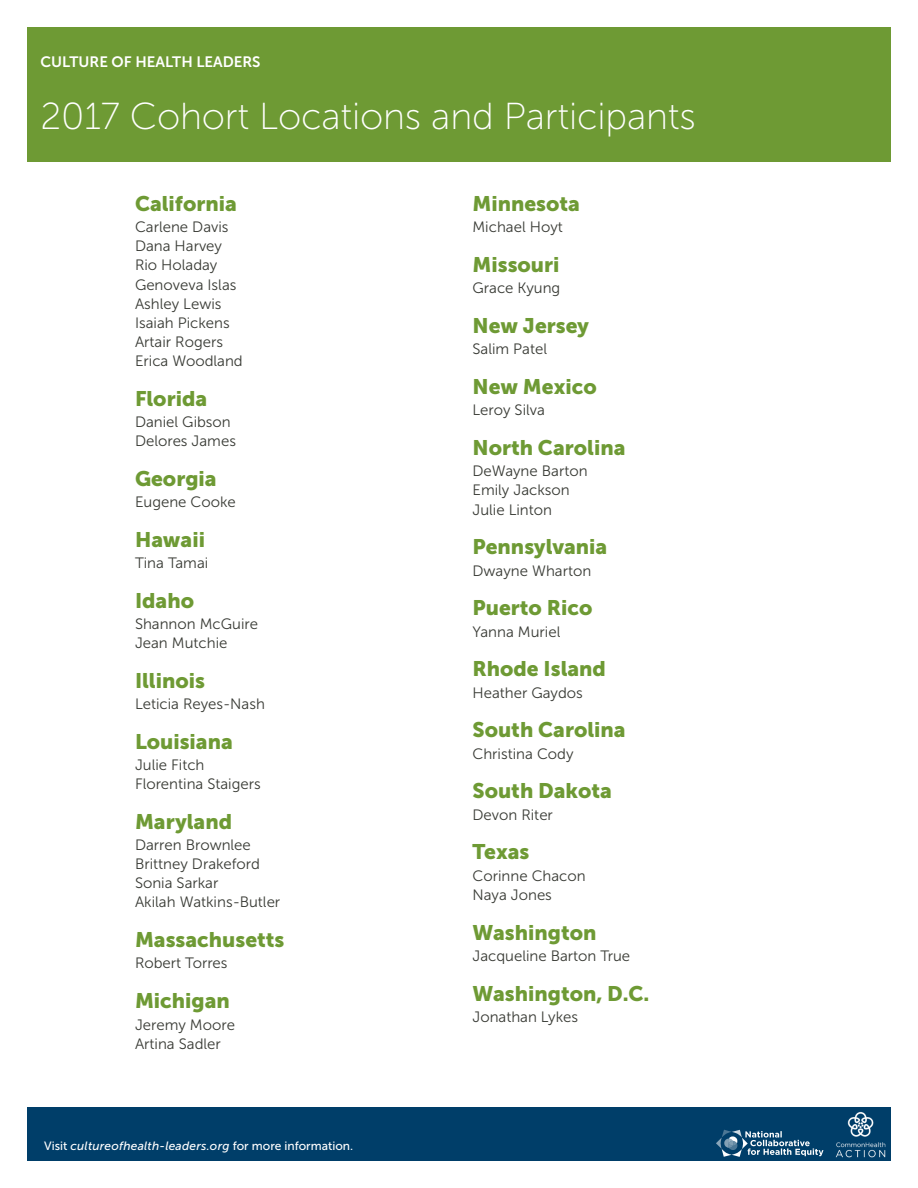
<style>
.page{position:relative;width:918px;height:1188px;background:#fff}
.page>*{position:absolute;margin:0;border:0;box-sizing:border-box;transform-origin:0 0}
.P2_Big_Headline{font:37.5px "Museo Sans 100";letter-spacing:-.005em;color:#fff}
.Location{font:21px "Museo Sans 900";color:#6e9a34}
.Names{font:15px "Museo Sans 300";color:#383a34}
.P2_Little_Headline{font:15px "Museo Sans 700";color:#fff}
.P1_Body{font:italic 12px "Museo Sans 500";letter-spacing:.02em;color:#fff}
.s1{font-style:normal}
</style>
<div class="page">
<div style="left:27px;top:27px;width:864px;height:135px;background:#6e9a34"></div>
<div style="left:27px;top:1107px;width:864px;height:54px;background:#003e69"></div>
<img style="left:836px;top:1111px;width:50px;height:47px">
<svg style="left:716px;top:1130px;width:108px;height:27px"></svg>
<p class="P2_Little_Headline" style="left:40px;top:53px;width:222px">CULTURE OF HEALTH LEADERS</p>
<p class="P2_Big_Headline" style="left:40px;top:96px;width:657px">2017 Cohort Locations and Participants</p>
<p class="Location" style="left:135px;top:192px;width:103px">California</p>
<p class="Names" style="left:135px;top:219px;width:95px">Carlene Davis</p>
<p class="Names" style="left:135px;top:238px;width:89px">Dana Harvey</p>
<p class="Names" style="left:135px;top:257px;width:84px">Rio Holaday</p>
<p class="Names" style="left:135px;top:276px;width:103px">Genoveva Islas</p>
<p class="Names" style="left:135px;top:295px;width:88px">Ashley Lewis</p>
<p class="Names" style="left:135px;top:314px;width:96px">Isaiah Pickens</p>
<p class="Names" style="left:135px;top:334px;width:90px">Artair Rogers</p>
<p class="Names" style="left:135px;top:353px;width:109px">Erica Woodland</p>
<p class="Location" style="left:135px;top:386px;width:74px">Florida</p>
<p class="Names" style="left:135px;top:414px;width:97px">Daniel Gibson</p>
<p class="Names" style="left:135px;top:433px;width:102px">Delores James</p>
<p class="Location" style="left:135px;top:466px;width:83px">Georgia</p>
<p class="Names" style="left:135px;top:494px;width:102px">Eugene Cooke</p>
<p class="Location" style="left:135px;top:527px;width:72px">Hawaii</p>
<p class="Names" style="left:135px;top:555px;width:75px">Tina Tamai</p>
<p class="Location" style="left:135px;top:588px;width:61px">Idaho</p>
<p class="Names" style="left:135px;top:616px;width:125px">Shannon McGuire</p>
<p class="Names" style="left:135px;top:635px;width:94px">Jean Mutchie</p>
<p class="Location" style="left:135px;top:669px;width:72px">Illinois</p>
<p class="Names" style="left:135px;top:696px;width:131px">Leticia Reyes-Nash</p>
<p class="Location" style="left:135px;top:730px;width:99px">Louisiana</p>
<p class="Names" style="left:135px;top:757px;width:71px">Julie Fitch</p>
<p class="Names" style="left:135px;top:776px;width:127px">Florentina Staigers</p>
<p class="Location" style="left:135px;top:810px;width:99px">Maryland</p>
<p class="Names" style="left:135px;top:837px;width:117px">Darren Brownlee</p>
<p class="Names" style="left:135px;top:856px;width:127px">Brittney Drakeford</p>
<p class="Names" style="left:135px;top:875px;width:85px">Sonia Sarkar</p>
<p class="Names" style="left:135px;top:894px;width:147px">Akilah Watkins-Butler</p>
<p class="Location" style="left:135px;top:928px;width:151px">Massachusetts</p>
<p class="Names" style="left:135px;top:955px;width:94px">Robert Torres</p>
<p class="Location" style="left:135px;top:989px;width:96px">Michigan</p>
<p class="Names" style="left:135px;top:1016px;width:101px">Jeremy Moore</p>
<p class="Names" style="left:135px;top:1035px;width:87px">Artina Sadler</p>
<p class="P1_Body" style="left:44px;top:1139px;width:310px"><span class="s1">Visit</span> cultureofhealth-leaders.org <span class="s1">for more information.</span></p>
<p class="Location" style="left:472px;top:192px;width:109px">Minnesota</p>
<p class="Names" style="left:472px;top:219px;width:92px">Michael Hoyt</p>
<p class="Location" style="left:472px;top:253px;width:89px">Missouri</p>
<p class="Names" style="left:472px;top:280px;width:89px">Grace Kyung</p>
<p class="Location" style="left:472px;top:314px;width:118px">New Jersey</p>
<p class="Names" style="left:472px;top:341px;width:76px">Salim Patel</p>
<p class="Location" style="left:472px;top:375px;width:126px">New Mexico</p>
<p class="Names" style="left:472px;top:402px;width:74px">Leroy Silva</p>
<p class="Location" style="left:472px;top:436px;width:154px">North Carolina</p>
<p class="Names" style="left:472px;top:463px;width:117px">DeWayne Barton</p>
<p class="Names" style="left:472px;top:482px;width:99px">Emily Jackson</p>
<p class="Names" style="left:472px;top:501px;width:81px">Julie Linton</p>
<p class="Location" style="left:472px;top:535px;width:136px">Pennsylvania</p>
<p class="Names" style="left:472px;top:562px;width:120px">Dwayne Wharton</p>
<p class="Location" style="left:472px;top:596px;width:121px">Puerto Rico</p>
<p class="Names" style="left:472px;top:623px;width:89px">Yanna Muriel</p>
<p class="Location" style="left:472px;top:657px;width:135px">Rhode Island</p>
<p class="Names" style="left:472px;top:684px;width:112px">Heather Gaydos</p>
<p class="Location" style="left:472px;top:718px;width:155px">South Carolina</p>
<p class="Names" style="left:472px;top:745px;width:103px">Christina Cody</p>
<p class="Location" style="left:472px;top:779px;width:141px">South Dakota</p>
<p class="Names" style="left:472px;top:806px;width:82px">Devon Riter</p>
<p class="Location" style="left:472px;top:840px;width:58px">Texas</p>
<p class="Names" style="left:472px;top:867px;width:115px">Corinne Chacon</p>
<p class="Names" style="left:472px;top:886px;width:81px">Naya Jones</p>
<p class="Location" style="left:472px;top:920px;width:125px">Washington</p>
<p class="Names" style="left:472px;top:948px;width:159px">Jacqueline Barton True</p>
<p class="Location" style="left:472px;top:981px;width:178px">Washington, D.C.</p>
<p class="Names" style="left:472px;top:1009px;width:107px">Jonathan Lykes</p>
</div>
